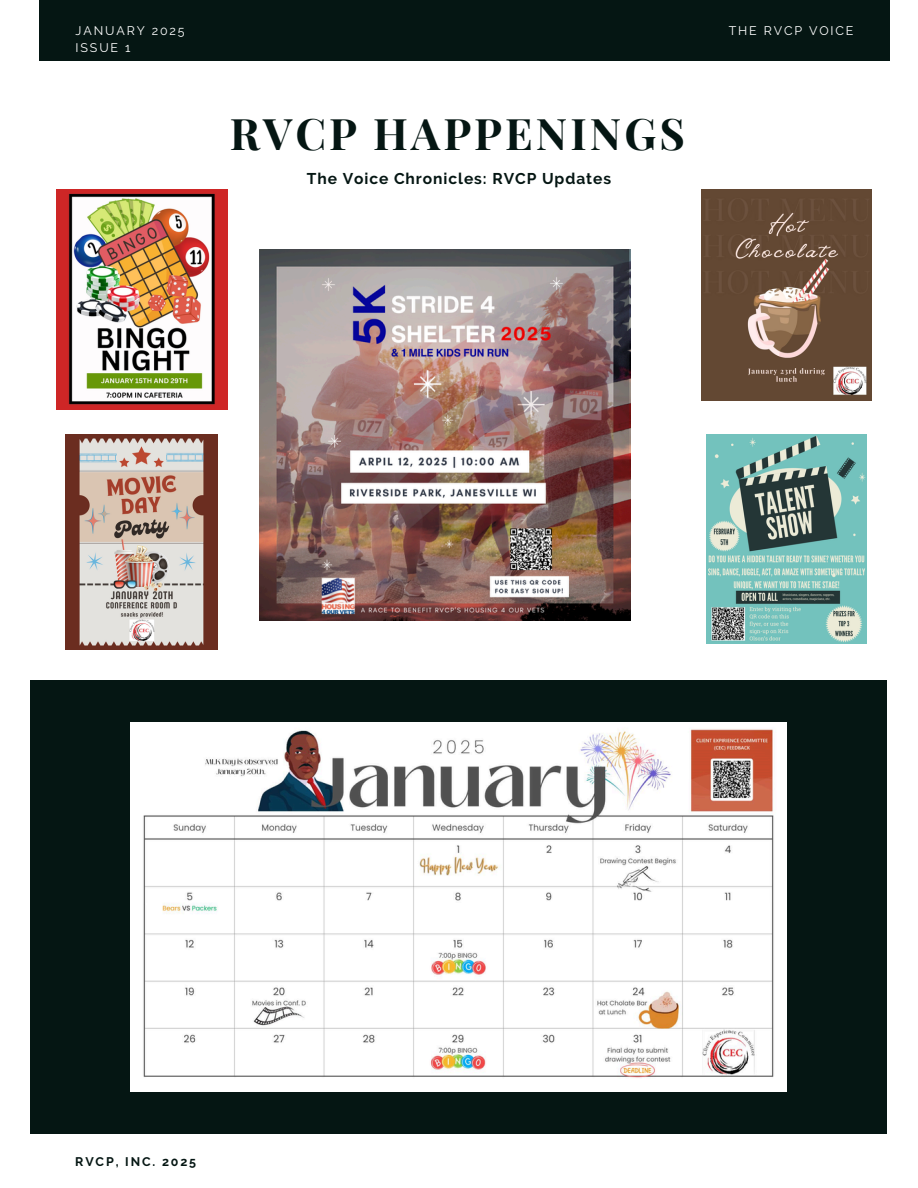
<style>
.page{position:relative;width:918px;height:1188px;background:#fff}
.page>*{position:absolute;margin:0;border:0;box-sizing:border-box;transform-origin:0 0}
.t1{font:700 43.65px "Playfair Display";letter-spacing:.07em;color:#051613}
.t2{font:700 15.6px "Raleway";letter-spacing:.06em;color:#051613}
.t3{font:12.45px "Raleway";letter-spacing:.15em;color:#fff}
.t4{font:700 12.45px "Raleway";letter-spacing:.15em;color:#051613}
</style>
<div class="page">
<div style="left:39px;top:0;width:851px;height:60px;background:#051613"></div>
<div style="left:31px;top:681px;width:856px;height:452px;background:#051613"></div>
<img style="left:57px;top:189px;width:171px;height:221px">
<img style="left:702px;top:189px;width:169px;height:212px">
<img style="left:66px;top:435px;width:152px;height:215px">
<img style="left:131px;top:722px;width:656px;height:369px">
<img style="left:260px;top:249px;width:371px;height:372px">
<img style="left:706px;top:435px;width:161px;height:208px">
<p class="t3" style="left:76px;top:23px;width:111px">JANUARY 2025</p>
<p class="t3" style="left:76px;top:40px;width:56px">ISSUE 1</p>
<h1 class="t1" style="left:230px;top:103px;width:456px">RVCP HAPPENINGS</h1>
<h2 class="t2" style="left:307px;top:169px;width:306px">The Voice Chronicles: RVCP Updates</h2>
<p class="t3" style="left:729px;top:23px;width:126px">THE RVCP VOICE</p>
<p class="t4" style="left:75px;top:1154px;width:123px">RVCP, INC. 2025</p>
</div>
